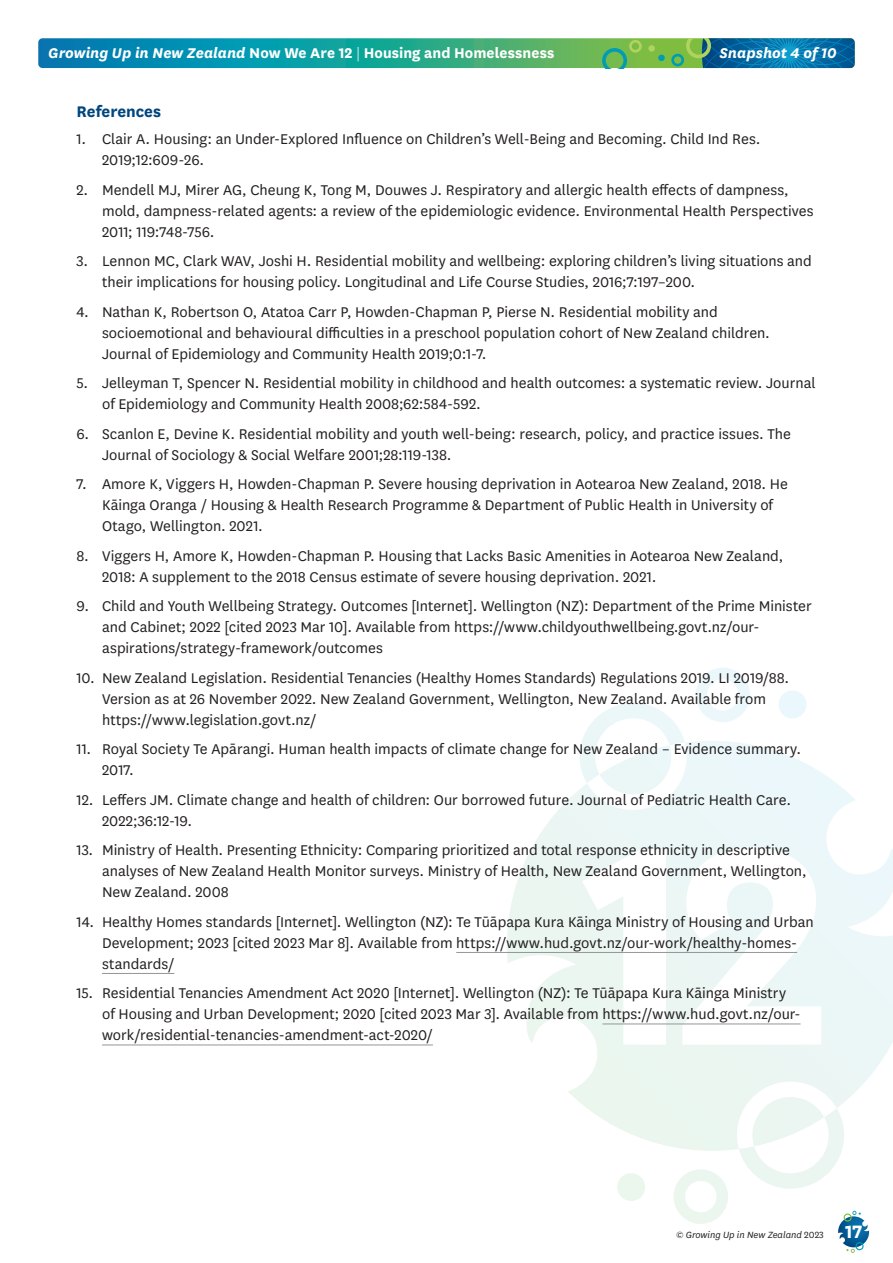
<style>
.page{position:relative;width:893px;height:1263px;background:#fff}
.page>*{position:absolute;margin:0;border:0;box-sizing:border-box;transform-origin:0 0}
.t1{font:700 21px "National";color:#fff}
.NWA12_Sub{font:700 18px "National";color:#00467e}
.NWA12_body{font:16.5px/21px "National";color:#231f20}
.t2{font:700 16.5px "National";color:#fff}
.t3{font:italic 700 16.5px "National";color:#fff}
.t4{font:italic 10.5px "National";color:#231f20}
.s1{font-style:italic}
.s2{font-weight:300}
.s3{font-style:normal}
</style>
<div class="page">
<svg style="left:838px;top:1224px;width:31px;height:29px"></svg>
<svg style="left:38px;top:38px;width:817px;height:30px;background:#239f94"></svg>
<svg style="left:602px;top:39px;width:40px;height:29px"></svg>
<svg style="left:648px;top:45px;width:17px;height:16px"></svg>
<svg style="left:671px;top:38px;width:184px;height:30px;background:#1d7d96"></svg>
<svg style="left:507px;top:668px;width:386px;height:556px"></svg>
<hr style="left:456px;top:952px;width:341px;height:1px;background:#939598">
<hr style="left:102px;top:973px;width:72px;height:1px;background:#939598">
<hr style="left:602px;top:1024px;width:199px;height:1px;background:#939598">
<hr style="left:102px;top:1045px;width:331px;height:1px;background:#939598">
<p class="t2" style="left:48px;top:41px;width:508px"><span class="s1">Growing Up in New Zealand</span> Now We Are 12 <span class="s2">|</span> Housing and Homelessness</p>
<p class="t3" style="left:719px;top:42px;width:119px">Snapshot 4 of 10</p>
<p class="NWA12_Sub" style="left:77px;top:99px;width:86px">References</p>
<p class="NWA12_body" style="left:102px;top:128px;width:660px;text-indent:-26px">1. Clair A. Housing: an Under-Explored Influence on Children’s Well-Being and Becoming. Child Ind Res.<br>2019;12:609-26.</p>
<p class="NWA12_body" style="left:102px;top:179px;width:713px;text-indent:-26px">2. Mendell MJ, Mirer AG, Cheung K, Tong M, Douwes J. Respiratory and allergic health effects of dampness, mold, dampness-related agents: a review of the epidemiologic evidence. Environmental Health Perspectives<br>2011; 119:748-756.</p>
<p class="NWA12_body" style="left:102px;top:250px;width:711px;text-indent:-26px">3. Lennon MC, Clark WAV, Joshi H. Residential mobility and wellbeing: exploring children’s living situations and their implications for housing policy. Longitudinal and Life Course Studies, 2016;7:197–200.</p>
<p class="NWA12_body" style="left:102px;top:301px;width:669px;text-indent:-26px">4. Nathan K, Robertson O, Atatoa Carr P, Howden-Chapman P, Pierse N. Residential mobility and socioemotional and behavioural difficulties in a preschool population cohort of New Zealand children.<br>Journal of Epidemiology and Community Health 2019;0:1-7.</p>
<p class="NWA12_body" style="left:102px;top:372px;width:715px;text-indent:-26px">5. Jelleyman T, Spencer N. Residential mobility in childhood and health outcomes: a systematic review. Journal of Epidemiology and Community Health 2008;62:584-592.</p>
<p class="NWA12_body" style="left:102px;top:423px;width:690px;text-indent:-26px">6. Scanlon E, Devine K. Residential mobility and youth well-being: research, policy, and practice issues. The<br>Journal of Sociology &amp; Social Welfare 2001;28:119-138.</p>
<p class="NWA12_body" style="left:102px;top:473px;width:687px;text-indent:-26px">7. Amore K, Viggers H, Howden-Chapman P. Severe housing deprivation in Aotearoa New Zealand, 2018. He<br>Kāinga Oranga / Housing &amp; Health Research Programme &amp; Department of Public Health in University of<br>Otago, Wellington. 2021.</p>
<p class="NWA12_body" style="left:102px;top:545px;width:683px;text-indent:-26px">8. Viggers H, Amore K, Howden-Chapman P. Housing that Lacks Basic Amenities in Aotearoa New Zealand,<br>2018: A supplement to the 2018 Census estimate of severe housing deprivation. 2021.</p>
<p class="NWA12_body" style="left:102px;top:595px;width:711px;text-indent:-26px">9. Child and Youth Wellbeing Strategy. Outcomes [Internet]. Wellington (NZ): Department of the Prime Minister and Cabinet; 2022 [cited 2023 Mar 10]. Available from https://www.childyouthwellbeing.govt.nz/our&shy;aspirations/strategy-framework/outcomes</p>
<p class="NWA12_body" style="left:102px;top:667px;width:689px;text-indent:-26px">10. New Zealand Legislation. Residential Tenancies (Healthy Homes Standards) Regulations 2019. LI 2019/88.<br>Version as at 26 November 2022. New Zealand Government, Wellington, New Zealand. Available from https://www.legislation.govt.nz/</p>
<p class="NWA12_body" style="left:102px;top:738px;width:701px;text-indent:-26px">11. Royal Society Te Apārangi. Human health impacts of climate change for New Zealand – Evidence summary.<br>2017.</p>
<p class="NWA12_body" style="left:102px;top:789px;width:691px;text-indent:-26px">12. Leffers JM. Climate change and health of children: Our borrowed future. Journal of Pediatric Health Care.<br>2022;36:12-19.</p>
<p class="NWA12_body" style="left:102px;top:839px;width:706px;text-indent:-26px">13. Ministry of Health. Presenting Ethnicity: Comparing prioritized and total response ethnicity in descriptive analyses of New Zealand Health Monitor surveys. Ministry of Health, New Zealand Government, Wellington,<br>New Zealand. 2008</p>
<p class="NWA12_body" style="left:102px;top:911px;width:713px;text-indent:-26px">14. Healthy Homes standards [Internet]. Wellington (NZ): Te Tūāpapa Kura Kāinga Ministry of Housing and Urban<br>Development; 2023 [cited 2023 Mar 8]. Available from https://www.hud.govt.nz/our-work/healthy-homes&shy;standards/</p>
<p class="NWA12_body" style="left:102px;top:982px;width:700px;text-indent:-26px">15. Residential Tenancies Amendment Act 2020 [Internet]. Wellington (NZ): Te Tūāpapa Kura Kāinga Ministry of Housing and Urban Development; 2020 [cited 2023 Mar 3]. Available from https://www.hud.govt.nz/our&shy;work/residential-tenancies-amendment-act-2020/</p>
<p class="t4" style="left:676px;top:1228px;width:149px">© Growing Up in New Zealand <span class="s3">2023</span></p>
<p class="t1" style="left:845px;top:1217px;width:19px">17</p>
</div>
